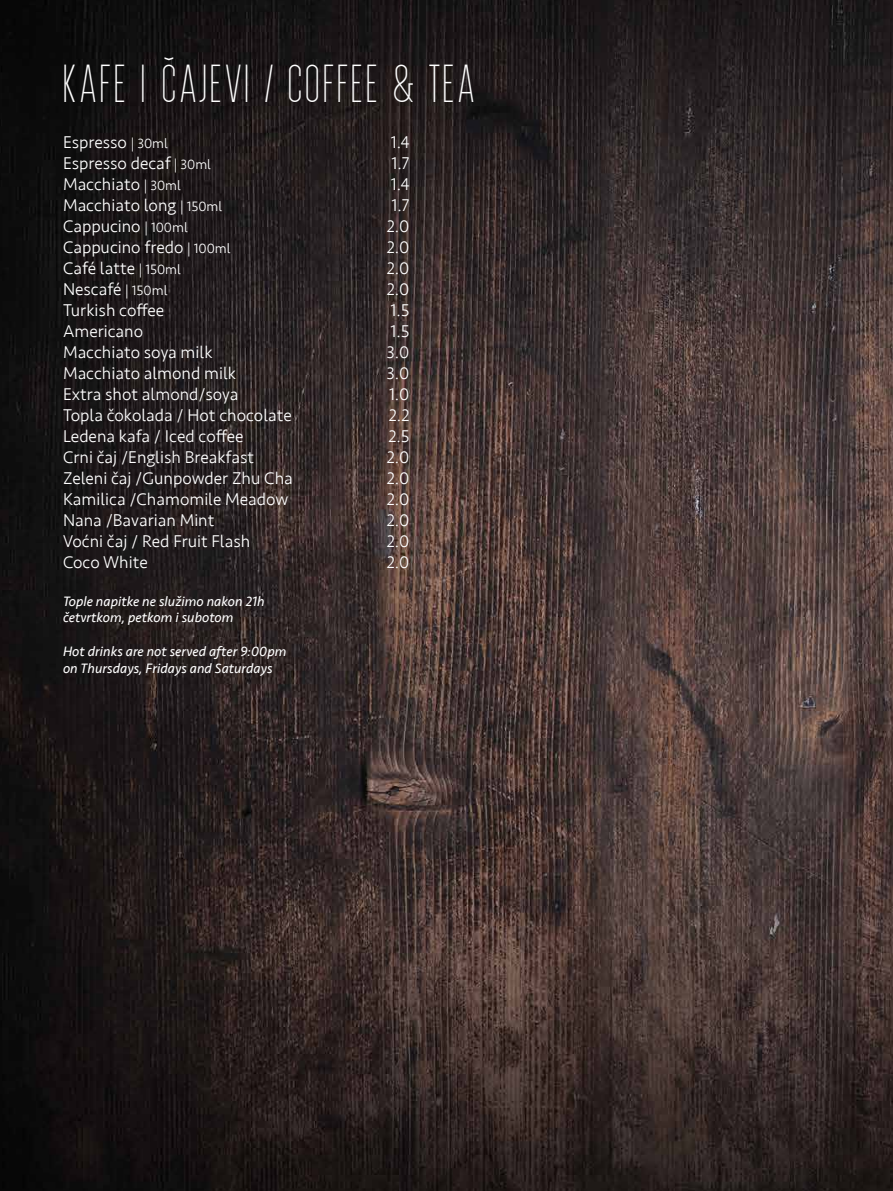
<style>
.page{position:relative;width:893px;height:1191px;background:#fff}
.page>*{position:absolute;margin:0;border:0;box-sizing:border-box;transform-origin:0 0}
.t1{font:300 40.25px "Post Scriptum";letter-spacing:.01em;color:#fff}
.t2{font:300 17.5px "Seravek";color:#fff}
.t3{font:italic 14px/16.8px "Seravek";color:#fff}
.s1{font-size:14px}
</style>
<div class="page">
<img style="left:0;top:0;width:893px;height:1191px">
<h1 class="t1" style="left:63px;top:52px;width:416px">KAFE I ČAJEVI / COFFEE &amp; TEA</h1>
<p class="t2" style="left:63px;top:132px;width:107px">Espresso <span class="s1">| 30ml</span></p>
<p class="t2" style="left:391px;top:132px;width:20px">1.4</p>
<p class="t2" style="left:63px;top:153px;width:150px">Espresso decaf <span class="s1">| 30ml</span></p>
<p class="t2" style="left:392px;top:153px;width:19px">1.7</p>
<p class="t2" style="left:63px;top:174px;width:120px">Macchiato <span class="s1">| 30ml</span></p>
<p class="t2" style="left:391px;top:174px;width:20px">1.4</p>
<p class="t2" style="left:63px;top:195px;width:161px">Macchiato long <span class="s1">| 150ml</span></p>
<p class="t2" style="left:392px;top:195px;width:19px">1.7</p>
<p class="t2" style="left:63px;top:216px;width:126px">Cappucino <span class="s1">| 100ml</span></p>
<p class="t2" style="left:387px;top:216px;width:24px">2.0</p>
<p class="t2" style="left:63px;top:237px;width:169px">Cappucino fredo <span class="s1">| 100ml</span></p>
<p class="t2" style="left:387px;top:237px;width:24px">2.0</p>
<p class="t2" style="left:63px;top:258px;width:120px">Café latte <span class="s1">| 150ml</span></p>
<p class="t2" style="left:387px;top:258px;width:24px">2.0</p>
<p class="t2" style="left:63px;top:279px;width:106px">Nescafé <span class="s1">| 150ml</span></p>
<p class="t2" style="left:387px;top:279px;width:24px">2.0</p>
<p class="t2" style="left:63px;top:300px;width:103px">Turkish coffee</p>
<p class="t2" style="left:391px;top:300px;width:20px">1.5</p>
<p class="t2" style="left:63px;top:321px;width:82px">Americano</p>
<p class="t2" style="left:391px;top:321px;width:20px">1.5</p>
<p class="t2" style="left:63px;top:342px;width:151px">Macchiato soya milk</p>
<p class="t2" style="left:387px;top:342px;width:24px">3.0</p>
<p class="t2" style="left:63px;top:363px;width:175px">Macchiato almond milk</p>
<p class="t2" style="left:387px;top:363px;width:24px">3.0</p>
<p class="t2" style="left:63px;top:384px;width:177px">Extra shot almond/soya</p>
<p class="t2" style="left:389px;top:384px;width:22px">1.0</p>
<p class="t2" style="left:63px;top:405px;width:230px">Topla čokolada / Hot chocolate</p>
<p class="t2" style="left:389px;top:405px;width:22px">2.2</p>
<p class="t2" style="left:63px;top:426px;width:182px">Ledena kafa / Iced coffee</p>
<p class="t2" style="left:388px;top:426px;width:23px">2.5</p>
<p class="t2" style="left:63px;top:447px;width:193px">Crni čaj /English Breakfast</p>
<p class="t2" style="left:387px;top:447px;width:24px">2.0</p>
<p class="t2" style="left:63px;top:468px;width:231px">Zeleni čaj /Gunpowder Zhu Cha</p>
<p class="t2" style="left:387px;top:468px;width:24px">2.0</p>
<p class="t2" style="left:63px;top:489px;width:227px">Kamilica /Chamomile Meadow</p>
<p class="t2" style="left:387px;top:489px;width:24px">2.0</p>
<p class="t2" style="left:63px;top:510px;width:153px">Nana /Bavarian Mint</p>
<p class="t2" style="left:387px;top:510px;width:24px">2.0</p>
<p class="t2" style="left:63px;top:531px;width:189px">Voćni čaj / Red Fruit Flash</p>
<p class="t2" style="left:387px;top:531px;width:24px">2.0</p>
<p class="t2" style="left:63px;top:552px;width:86px">Coco White</p>
<p class="t2" style="left:387px;top:552px;width:24px">2.0</p>
<p class="t3" style="left:63px;top:592px;width:203px">Tople napitke ne služimo nakon 21h četvrtkom, petkom i subotom</p>
<p class="t3" style="left:63px;top:643px;width:225px">Hot drinks are not served after 9:00pm on Thursdays, Fridays and Saturdays</p>
</div>
